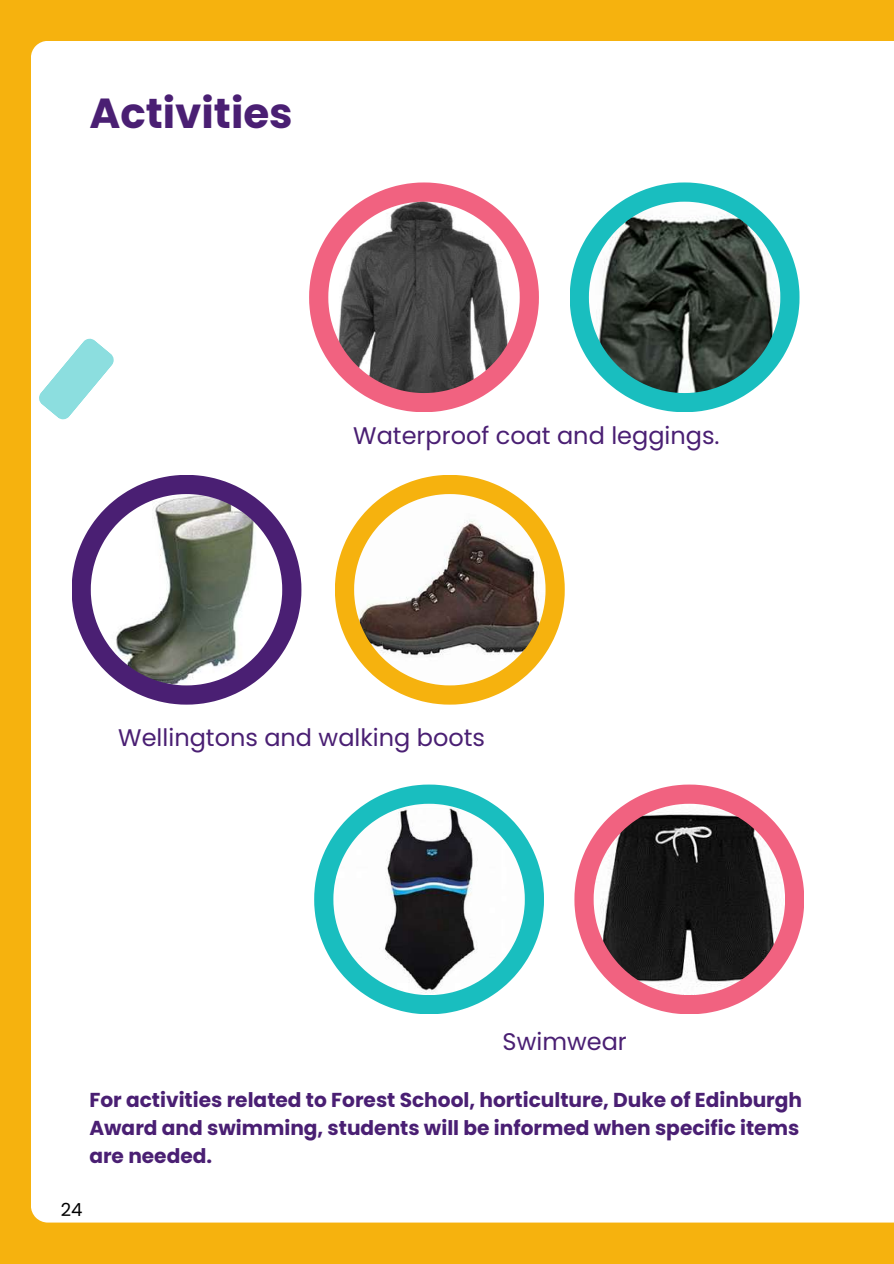
<style>
.page{position:relative;width:894px;height:1264px;background:#fff}
.page>*{position:absolute;margin:0;border:0;box-sizing:border-box;transform-origin:0 0}
.t1{font:700 42px "Poppins";color:#4a1f73}
.t2{font:24px "Poppins";color:#4a1f73}
.t3{font:700 20.1px/28.2px "Poppins";color:#4a1f73}
.t4{font:18px "Poppins";color:#000}
</style>
<div class="page">
<div style="left:0;top:0;width:893px;height:1263px;background:#f6b20e"></div>
<div style="left:31px;top:41px;width:862px;height:1181px;background:#fff"></div>
<svg style="left:309px;top:182px;width:230px;height:230px;background:#f9beca"></svg>
<img style="left:328px;top:202px;width:191px;height:191px">
<svg style="left:569px;top:182px;width:230px;height:230px;background:#a1e4e4"></svg>
<img style="left:588px;top:202px;width:191px;height:191px">
<svg style="left:335px;top:475px;width:229px;height:229px;fill:#fff"></svg>
<img style="left:354px;top:494px;width:191px;height:191px">
<svg style="left:72px;top:475px;width:229px;height:229px;background:#b2a0c4"></svg>
<img style="left:91px;top:494px;width:191px;height:191px">
<svg style="left:314px;top:784px;width:230px;height:230px;background:#a1e4e4"></svg>
<img style="left:333px;top:803px;width:191px;height:191px">
<svg style="left:574px;top:784px;width:230px;height:230px;background:#f9becb"></svg>
<img style="left:593px;top:803px;width:191px;height:191px">
<svg style="left:39px;top:338px;width:75px;height:81px;background:#c6eeef"></svg>
<h1 class="t1" style="left:89px;top:84px;width:205px">Activities</h1>
<p class="t2" style="left:353px;top:419px;width:368px">Waterproof coat and leggings.</p>
<p class="t2" style="left:118px;top:721px;width:368px">Wellingtons and walking boots</p>
<p class="t2" style="left:502px;top:1024px;width:126px">Swimwear</p>
<p class="t3" style="left:89px;top:1085px;width:714px">For activities related to Forest School, horticulture, Duke of Edinburgh<br>Award and swimming, students will be informed when specific items are needed.</p>
<p class="t4" style="left:61px;top:1196px;width:23px">24</p>
</div>
